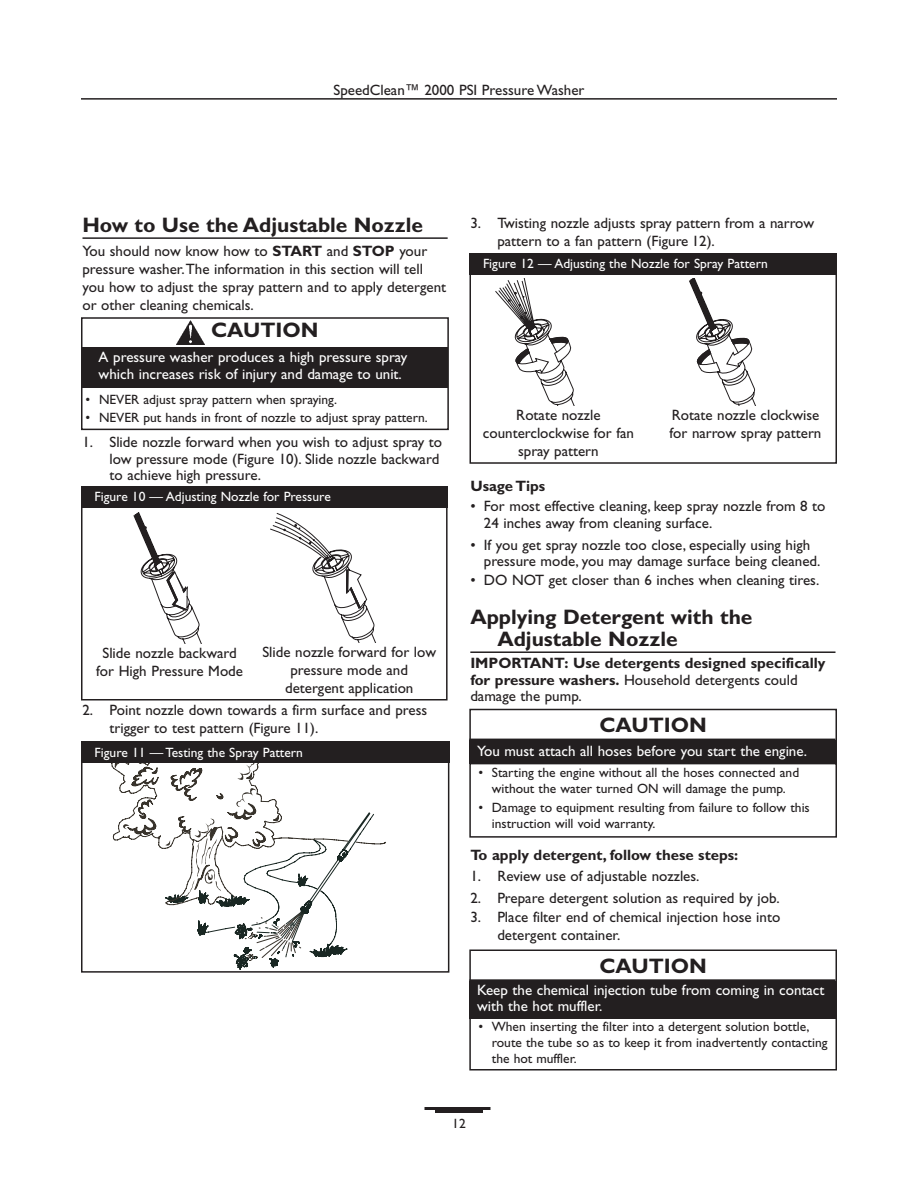
<style>
.page{position:relative;width:918px;height:1188px;background:#fff}
.page>*{position:absolute;margin:0;border:0;box-sizing:border-box;transform-origin:0 0}
.t1{font:700 21px/22.5px "Gill Sans";color:#231f20}
.t2{font:15px/18px "Gill Sans";color:#231f20}
.t3{font:15px/16.5px "Gill Sans";color:#fff}
.t4{font:700 15px/16.5px "Gill Sans";color:#231f20}
.t5{font:13.5px/16.2px "Gill Sans";color:#231f20}
.t6{font:13.5px "Gill Sans";color:#fff}
.s1{font-weight:700}
.s2{font-weight:400}
</style>
<div class="page">
<hr style="left:81px;top:98px;width:756px;height:2px;background:#231f20">
<hr style="left:424px;top:1107px;width:66px;height:3px;background:#231f20">
<hr style="left:435px;top:1110px;width:48px;height:3px;background:#231f20">
<hr style="left:82px;top:237px;width:366px;height:2px;background:#231f20">
<hr style="left:470px;top:651px;width:366px;height:2px;background:#231f20">
<div style="left:469px;top:709px;width:368px;height:34px;border:2px solid #231f20"></div>
<div style="left:469px;top:763px;width:368px;height:75px;border:2px solid #231f20"></div>
<div style="left:470px;top:740px;width:367px;height:24px;background:#231f20"></div>
<hr style="left:469px;top:739px;width:366px;height:3px;background:#231f20">
<div style="left:469px;top:950px;width:368px;height:34px;border:2px solid #231f20"></div>
<div style="left:469px;top:1017px;width:368px;height:54px;border:2px solid #231f20"></div>
<div style="left:470px;top:981px;width:367px;height:37px;background:#231f20"></div>
<hr style="left:469px;top:979px;width:366px;height:3px;background:#231f20">
<svg style="left:111px;top:763px;width:275px;height:207px"></svg>
<div style="left:81px;top:757px;width:368px;height:216px;border:2px solid #231f20"></div>
<div style="left:81px;top:741px;width:368px;height:22px;background:#231f20"></div>
<div style="left:470px;top:269px;width:367px;height:195px;border:2px solid #231f20"></div>
<div style="left:470px;top:253px;width:367px;height:21px;background:#231f20"></div>
<svg style="left:495px;top:278px;width:80px;height:128px"></svg>
<svg style="left:689px;top:278px;width:67px;height:128px"></svg>
<div style="left:81px;top:501px;width:367px;height:199px;border:2px solid #231f20"></div>
<svg style="left:133px;top:513px;width:69px;height:130px"></svg>
<svg style="left:270px;top:513px;width:106px;height:129px"></svg>
<div style="left:81px;top:486px;width:367px;height:22px;background:#231f20"></div>
<div style="left:81px;top:317px;width:368px;height:113px;border:2px solid #231f20"></div>
<div style="left:82px;top:347px;width:366px;height:40px;background:#231f20"></div>
<img style="left:177px;top:320px;width:28px;height:25px">
<p class="t2" style="left:334px;top:82px;width:252px">SpeedClean™ 2000 PSI Pressure Washer</p>
<h1 class="t1" style="left:82px;top:216px;width:342px">How to Use the Adjustable Nozzle</h1>
<p class="t2" style="left:82px;top:243px;width:365px">You should now know how to <span class="s1">START</span> and <span class="s1">STOP</span> your pressure washer.The information in this section will tell you how to adjust the spray pattern and to apply detergent or other cleaning chemicals.</p>
<h1 class="t1" style="left:211px;top:321px;width:109px">CAUTION</h1>
<p class="t3" style="left:99px;top:351px;width:310px">A pressure washer produces a high pressure spray which increases risk of injury and damage to unit.</p>
<p class="t5" style="left:86px;top:393px;width:253px">• NEVER adjust spray pattern when spraying.</p>
<p class="t5" style="left:86px;top:411px;width:344px">• NEVER put hands in front of nozzle to adjust spray pattern.</p>
<p class="t2" style="left:110px;top:435px;width:334px;line-height:16.5px;text-indent:-27px">1. Slide nozzle forward when you wish to adjust spray to low pressure mode (Figure 10). Slide nozzle backward to achieve high pressure.</p>
<p class="t6" style="left:94px;top:492px;width:238px">Figure 10 — Adjusting Nozzle for Pressure</p>
<p class="t2" style="left:96px;top:646px;width:148px;text-align:center">Slide nozzle backward for High Pressure Mode</p>
<p class="t2" style="left:262px;top:644px;width:175px;text-align:center">Slide nozzle forward for low pressure mode and detergent application</p>
<p class="t2" style="left:110px;top:703px;width:319px;text-indent:-27px">2. Point nozzle down towards a firm surface and press trigger to test pattern (Figure 11).</p>
<p class="t6" style="left:95px;top:748px;width:210px">Figure 11 — Testing the Spray Pattern</p>
<p class="t2" style="left:497px;top:215px;width:318px;text-indent:-27px">3. Twisting nozzle adjusts spray pattern from a narrow pattern to a fan pattern (Figure 12).</p>
<p class="t6" style="left:483px;top:259px;width:286px">Figure 12 — Adjusting the Nozzle for Spray Pattern</p>
<p class="t2" style="left:483px;top:408px;width:153px;text-align:center">Rotate nozzle counterclockwise for fan spray pattern</p>
<p class="t2" style="left:670px;top:408px;width:153px">Rotate nozzle clockwise for narrow spray pattern</p>
<p class="t4" style="left:470px;top:479px;width:76px">Usage Tips</p>
<p class="t2" style="left:484px;top:500px;width:343px;line-height:16.5px;text-indent:-14px">• For most effective cleaning, keep spray nozzle from 8 to<br>24 inches away from cleaning surface.</p>
<p class="t2" style="left:484px;top:538px;width:338px;line-height:16.5px;text-indent:-14px">• If you get spray nozzle too close, especially using high pressure mode, you may damage surface being cleaned.</p>
<p class="t2" style="left:470px;top:573px;width:351px">• DO NOT get closer than 6 inches when cleaning tires.</p>
<h1 class="t1" style="left:497px;top:608px;width:257px;text-indent:-27px">Applying Detergent with the<br>Adjustable Nozzle</h1>
<p class="t4" style="left:470px;top:656px;width:357px">IMPORTANT: Use detergents designed specifically for pressure washers. <span class="s2">Household detergents could damage the pump.</span></p>
<h1 class="t1" style="left:599px;top:716px;width:109px">CAUTION</h1>
<p class="t5" style="left:478px;top:765px;width:322px;text-align:center">• Starting the engine without all the hoses connected and without the water turned ON will damage the pump.</p>
<p class="t5" style="left:492px;top:801px;width:319px;text-indent:-14px">• Damage to equipment resulting from failure to follow this instruction will void warranty.</p>
<p class="t3" style="left:477px;top:744px;width:332px">You must attach all hoses before you start the engine.</p>
<p class="t4" style="left:470px;top:849px;width:269px">To apply detergent, follow these steps:</p>
<p class="t2" style="left:470px;top:869px;width:231px">1. Review use of adjustable nozzles.</p>
<p class="t2" style="left:470px;top:891px;width:311px">2. Prepare detergent solution as required by job.</p>
<p class="t2" style="left:497px;top:910px;width:284px;text-indent:-27px">3. Place filter end of chemical injection hose into detergent container.</p>
<h1 class="t1" style="left:599px;top:957px;width:109px">CAUTION</h1>
<p class="t3" style="left:477px;top:983px;width:349px">Keep the chemical injection tube from coming in contact with the hot muffler.</p>
<p class="t5" style="left:492px;top:1020px;width:337px;text-indent:-14px">• When inserting the filter into a detergent solution bottle, route the tube so as to keep it from inadvertently contacting the hot muffler.</p>
<p class="t5" style="left:452px;top:1117px;width:15px">12</p>
</div>
